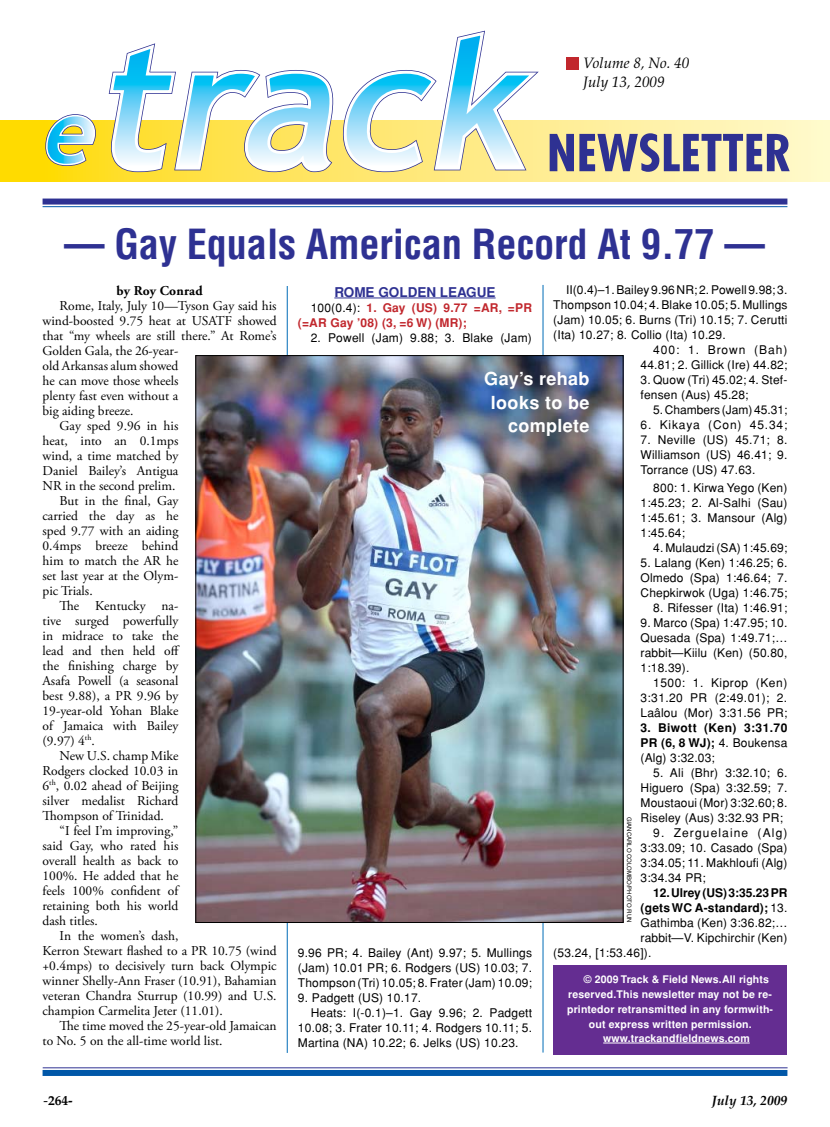
<style>
.page{position:relative;width:830px;height:1127px;background:#fff}
.page>*{position:absolute;margin:0;border:0;box-sizing:border-box;transform-origin:0 0}
.t1{font:700 condensed 40.5px "Helvetica";letter-spacing:-.005em;color:#2e3192}
.t2{font:700 18px/23.4px "Helvetica";letter-spacing:.02em;color:#fff;text-align:right}
.t3{font:italic 15px/19.5px "Palatino";color:#000}
.t4{font:13.5px "Adobe Garamond Pro";color:#000}
.t5{font:700 13.5px "Helvetica";color:#2e3192}
.t6{font:700 13.5px "Adobe Garamond Pro";letter-spacing:.015em;color:#000}
.t7{font:italic 700 13.5px "Palatino";color:#000}
.t8{font:700 13.5px "Palatino";color:#000}
.t9{font:12px/15px "Helvetica";letter-spacing:.015em;color:#000;text-align:justify}
.t10{font:700 12px/15px "Helvetica";letter-spacing:.015em;color:#000;text-align:justify}
.t11{font:700 12px/15px "Helvetica";letter-spacing:.015em;color:#c1272d}
.t12{font:12px "Helvetica";letter-spacing:.07em;color:#000}
.t13{font:12px "Helvetica";letter-spacing:.08em;color:#000}
.t14{font:700 10.5px "Helvetica";letter-spacing:.015em;color:#fff}
.t15{font:6px "Helvetica";color:#000}
.s1{font-weight:400}
.s2{font-weight:400;color:#000}
</style>
<div class="page">
<hr style="left:287px;top:286px;width:1px;height:767px;background:#006cb7">
<div style="left:566px;top:57px;width:12px;height:12px;background:#c1272d"></div>
<svg style="left:0;top:120px;width:829px;height:62px;background:#feea75"></svg>
<hr style="left:542px;top:285px;width:1px;height:767px;background:#006cb7">
<hr style="left:334px;top:297px;width:161px;height:1px;background:#2e3192">
<div style="left:553px;top:966px;width:233px;height:89px;background:#642d91"></div>
<hr style="left:603px;top:1042px;width:146px;height:1px;background:#fff">
<img style="left:197px;top:357px;width:424px;height:564px">
<div style="left:43px;top:1070px;width:744px;height:6px;background:#0057a8"></div>
<hr style="left:43px;top:1067px;width:744px;height:1px;background:#2e3192">
<div style="left:43px;top:199px;width:744px;height:6px;background:#2e3192"></div>
<hr style="left:43px;top:206px;width:744px;height:1px;background:#0057a8">
<svg style="left:106px;top:120px;width:438px;height:54px"></svg>
<svg style="left:108px;top:30px;width:432px;height:143px"></svg>
<svg style="left:43px;top:114px;width:54px;height:53px;background:#b0d1a2"></svg>
<svg style="left:549px;top:133px;width:240px;height:39px;background:#8e8a9e"></svg>
<p class="t3" style="left:583px;top:53px;width:107px">Volume 8, No. 40<br>July 13, 2009</p>
<h1 class="t1" style="left:64px;top:219px;width:702px">— Gay Equals American Record At 9.77 —</h1>
<p class="t6" style="left:116px;top:283px;width:88px">by Roy Conrad</p>
<p class="t4" style="left:60px;top:297px;width:218px">Rome, Italy, July 10—Tyson Gay said his</p>
<p class="t4" style="left:43px;top:312px;width:235px">wind-boosted 9.75 heat at USATF showed</p>
<p class="t4" style="left:43px;top:327px;width:235px">that “my wheels are still there.” At Rome’s</p>
<p class="t4" style="left:43px;top:342px;width:137px">Golden Gala, the 26-year-</p>
<p class="t4" style="left:43px;top:357px;width:137px">old Arkansas alum showed</p>
<p class="t4" style="left:43px;top:372px;width:137px">he can move those wheels</p>
<p class="t4" style="left:43px;top:387px;width:137px">plenty fast even without a</p>
<p class="t4" style="left:43px;top:402px;width:92px">big aiding breeze.</p>
<p class="t4" style="left:60px;top:417px;width:120px">Gay sped 9.96 in his</p>
<p class="t4" style="left:43px;top:432px;width:137px">heat, into an 0.1mps</p>
<p class="t4" style="left:43px;top:447px;width:137px">wind, a time matched by</p>
<p class="t4" style="left:43px;top:462px;width:137px">Daniel Bailey’s Antigua</p>
<p class="t4" style="left:43px;top:477px;width:134px">NR in the second prelim.</p>
<p class="t4" style="left:60px;top:492px;width:120px">But in the final, Gay</p>
<p class="t4" style="left:43px;top:507px;width:137px">carried the day as he</p>
<p class="t4" style="left:43px;top:522px;width:137px">sped 9.77 with an aiding</p>
<p class="t4" style="left:43px;top:537px;width:137px">0.4mps breeze behind</p>
<p class="t4" style="left:43px;top:552px;width:137px">him to match the AR he</p>
<p class="t4" style="left:43px;top:567px;width:137px">set last year at the Olym-</p>
<p class="t4" style="left:43px;top:582px;width:52px">pic Trials.</p>
<p class="t4" style="left:60px;top:597px;width:120px">The Kentucky na-</p>
<p class="t4" style="left:43px;top:612px;width:137px">tive surged powerfully</p>
<p class="t4" style="left:43px;top:627px;width:137px">in midrace to take the</p>
<p class="t4" style="left:43px;top:642px;width:139px">lead and then held off</p>
<p class="t4" style="left:43px;top:657px;width:137px">the finishing charge by</p>
<p class="t4" style="left:43px;top:672px;width:137px">Asafa Powell (a seasonal</p>
<p class="t4" style="left:43px;top:687px;width:137px">best 9.88), a PR 9.96 by</p>
<p class="t4" style="left:43px;top:702px;width:137px">19-year-old Yohan Blake</p>
<p class="t4" style="left:43px;top:717px;width:137px">of Jamaica with Bailey</p>
<p class="t4" style="left:43px;top:732px;width:54px">(9.97) 4<sup>th</sup>.</p>
<p class="t4" style="left:60px;top:747px;width:120px">New U.S. champ Mike</p>
<p class="t4" style="left:43px;top:762px;width:137px">Rodgers clocked 10.03 in</p>
<p class="t4" style="left:43px;top:777px;width:137px">6<sup>th</sup>, 0.02 ahead of Beijing</p>
<p class="t4" style="left:43px;top:792px;width:137px">silver medalist Richard</p>
<p class="t4" style="left:43px;top:807px;width:123px">Thompson of Trinidad.</p>
<p class="t4" style="left:60px;top:822px;width:120px">“I feel I’m improving,”</p>
<p class="t4" style="left:43px;top:837px;width:137px">said Gay, who rated his</p>
<p class="t4" style="left:43px;top:852px;width:137px">overall health as back to</p>
<p class="t4" style="left:43px;top:867px;width:137px">100%. He added that he</p>
<p class="t4" style="left:43px;top:882px;width:137px">feels 100% confident of</p>
<p class="t4" style="left:43px;top:897px;width:137px">retaining both his world</p>
<p class="t4" style="left:43px;top:912px;width:57px">dash titles.</p>
<p class="t4" style="left:60px;top:927px;width:120px">In the women’s dash,</p>
<p class="t4" style="left:43px;top:942px;width:235px">Kerron Stewart flashed to a PR 10.75 (wind</p>
<p class="t4" style="left:43px;top:957px;width:235px">+0.4mps) to decisively turn back Olympic</p>
<p class="t4" style="left:43px;top:972px;width:235px">winner Shelly-Ann Fraser (10.91), Bahamian</p>
<p class="t4" style="left:43px;top:987px;width:235px">veteran Chandra Sturrup (10.99) and U.S.</p>
<p class="t4" style="left:43px;top:1002px;width:182px">champion Carmelita Jeter (11.01).</p>
<p class="t4" style="left:60px;top:1017px;width:218px">The time moved the 25-year-old Jamaican</p>
<p class="t4" style="left:43px;top:1032px;width:181px">to No. 5 on the all-time world list.</p>
<p class="t9" style="left:566px;top:282px;width:223px">II(0.4)–1. Bailey 9.96 NR; 2. Powell 9.98; 3.</p>
<p class="t9" style="left:553px;top:297px;width:235px">Thompson 10.04; 4. Blake 10.05; 5. Mullings</p>
<p class="t9" style="left:553px;top:312px;width:235px">(Jam) 10.05; 6. Burns (Tri) 10.15; 7. Cerutti</p>
<p class="t9" style="left:553px;top:327px;width:174px">(Ita) 10.27; 8. Collio (Ita) 10.29.</p>
<p class="t13" style="left:653px;top:343px;width:136px">400: 1. Brown (Bah)</p>
<p class="t9" style="left:640px;top:357px;width:148px">44.81; 2. Gillick (Ire) 44.82;</p>
<p class="t9" style="left:640px;top:372px;width:148px">3. Quow (Tri) 45.02; 4. Stef&shy;fensen (Aus) 45.28;</p>
<p class="t9" style="left:653px;top:402px;width:135px">5. Chambers (Jam) 45.31;</p>
<p class="t12" style="left:640px;top:418px;width:148px">6. Kikaya (Con) 45.34;</p>
<p class="t9" style="left:640px;top:432px;width:148px">7. Neville (US) 45.71; 8.<br>Williamson (US) 46.41; 9.<br>Torrance (US) 47.63.</p>
<p class="t9" style="left:640px;top:480px;width:148px;text-indent:13px">800: 1. Kirwa Yego (Ken)<br>1:45.23; 2. Al-Salhi (Sau)<br>1:45.61; 3. Mansour (Alg)<br>1:45.64;</p>
<p class="t9" style="left:653px;top:540px;width:135px">4. Mulaudzi (SA) 1:45.69;</p>
<p class="t9" style="left:640px;top:555px;width:148px">5. Lalang (Ken) 1:46.25; 6.<br>Olmedo (Spa) 1:46.64; 7.<br>Chepkirwok (Uga) 1:46.75;</p>
<p class="t9" style="left:653px;top:600px;width:136px">8. Rifesser (Ita) 1:46.91;</p>
<p class="t9" style="left:640px;top:615px;width:148px">9. Marco (Spa) 1:47.95; 10.<br>Quesada (Spa) 1:49.71;… rabbit—Kiilu (Ken) (50.80, 1:18.39).</p>
<p class="t9" style="left:640px;top:675px;width:148px;text-indent:13px">1500: 1. Kiprop (Ken)<br>3:31.20 PR (2:49.01); 2.<br>Laâlou (Mor) 3:31.56 PR;</p>
<p class="t10" style="left:640px;top:720px;width:148px">3. Biwott (Ken) 3:31.70<br>PR (6, 8 WJ); <span class="s1">4. Boukensa (Alg) 3:32.03;</span></p>
<p class="t9" style="left:640px;top:765px;width:148px;text-indent:13px">5. Ali (Bhr) 3:32.10; 6.<br>Higuero (Spa) 3:32.59; 7.<br>Moustaoui (Mor) 3:32.60; 8.<br>Riseley (Aus) 3:32.93 PR;</p>
<p class="t9" style="left:640px;top:825px;width:148px;text-indent:13px">9. Zerguelaine (Alg)<br>3:33.09; 10. Casado (Spa)<br>3:34.05; 11. Makhloufi (Alg)<br>3:34.34 PR;</p>
<p class="t10" style="left:653px;top:885px;width:136px">12. Ulrey (US) 3:35.23 PR</p>
<p class="t10" style="left:640px;top:900px;width:148px">(gets WC A-standard); <span class="s1">13.</span></p>
<p class="t9" style="left:640px;top:915px;width:148px">Gathimba (Ken) 3:36.82;…</p>
<p class="t9" style="left:640px;top:930px;width:148px">rabbit—V. Kipchirchir (Ken)</p>
<p class="t9" style="left:553px;top:945px;width:99px">(53.24, [1:53.46]).</p>
<p class="t5" style="left:334px;top:284px;width:163px">ROME GOLDEN LEAGUE</p>
<p class="t11" style="left:298px;top:300px;width:235px;text-indent:13px"><span class="s2">100(0.4):</span> 1. Gay (US) 9.77 =AR, =PR (=AR Gay ’08) (3, =6 W) (MR);</p>
<p class="t9" style="left:310px;top:330px;width:222px">2. Powell (Jam) 9.88; 3. Blake (Jam)</p>
<h2 class="t2" style="left:484px;top:367px;width:107px">Gay’s rehab looks to be complete</h2>
<p class="t15" style="left:632px;top:817px;width:107px;rotate:90deg">giancarlo colombo/PHOTO RUN</p>
<p class="t9" style="left:298px;top:945px;width:235px">9.96 PR; 4. Bailey (Ant) 9.97; 5. Mullings (Jam) 10.01 PR; 6. Rodgers (US) 10.03; 7.<br>Thompson (Tri) 10.05; 8. Frater (Jam) 10.09;</p>
<p class="t9" style="left:298px;top:990px;width:125px">9. Padgett (US) 10.17.</p>
<p class="t9" style="left:310px;top:1005px;width:223px">Heats: I(-0.1)–1. Gay 9.96; 2. Padgett</p>
<p class="t9" style="left:298px;top:1020px;width:235px">10.08; 3. Frater 10.11; 4. Rodgers 10.11; 5.</p>
<p class="t9" style="left:298px;top:1035px;width:222px">Martina (NA) 10.22; 6. Jelks (US) 10.23.</p>
<p class="t14" style="left:583px;top:973px;width:186px">© 2009 Track &amp; Field News.All rights</p>
<p class="t14" style="left:568px;top:988px;width:205px">reserved.This newsletter may not be re-</p>
<p class="t14" style="left:567px;top:1003px;width:207px">printedor retransmitted in any formwith-</p>
<p class="t14" style="left:588px;top:1018px;width:164px">out express written permission.</p>
<p class="t14" style="left:603px;top:1032px;width:148px">www.trackandfieldnews.com</p>
<p class="t8" style="left:44px;top:1093px;width:31px"><span class="s1">-</span>264-</p>
<p class="t7" style="left:711px;top:1092px;width:77px">July 13, 2009</p>
</div>
